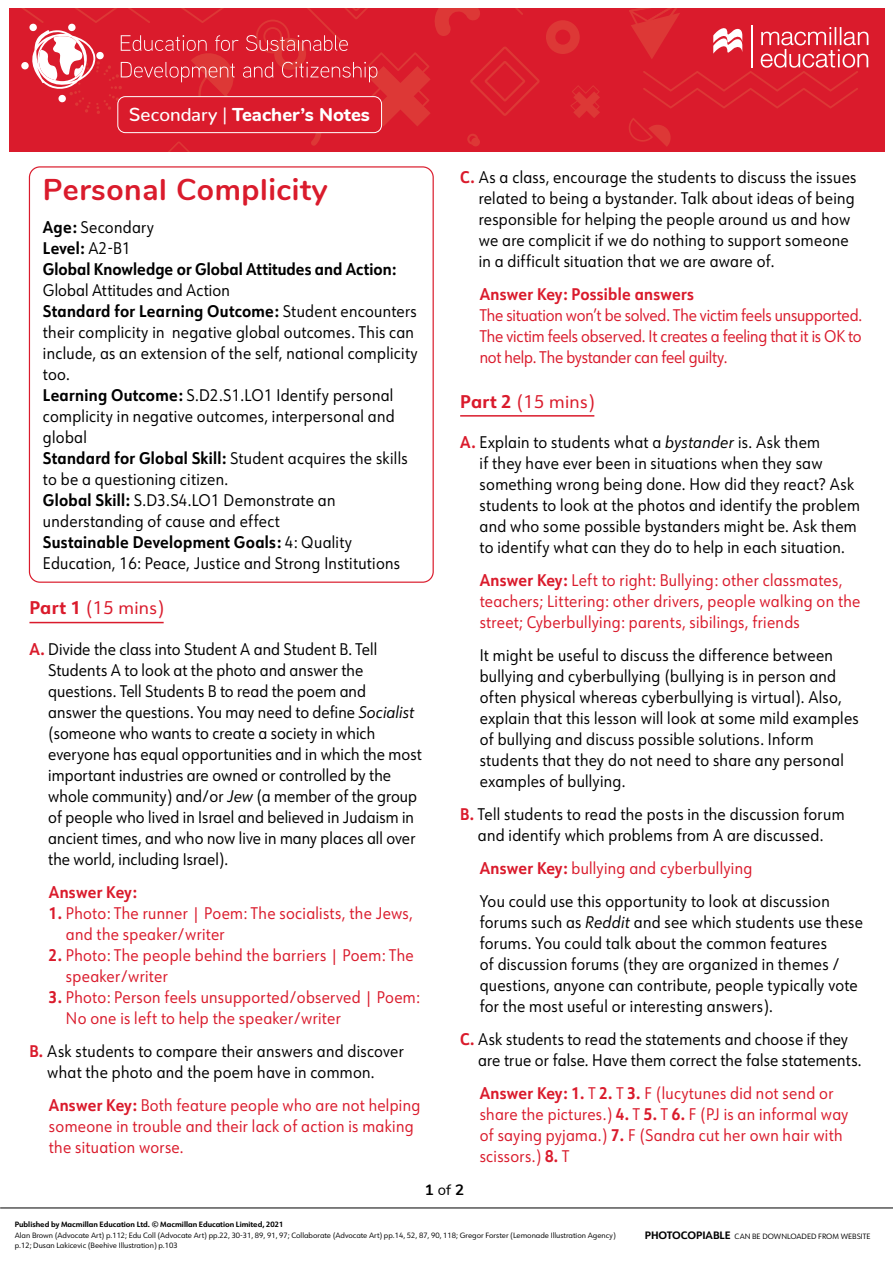
<style>
.page{position:relative;width:893px;height:1263px;background:#fff}
.page>*{position:absolute;margin:0;border:0;box-sizing:border-box;transform-origin:0 0}
.TN__Info_box_head{font:700 30px "Nunito";letter-spacing:.02em;color:#da1b2c}
.t1{font:800 18.6px "Nunito";color:#fff}
.TN__Title_first{font:18px "URW Form";letter-spacing:.02em;color:#da1b2c}
.TN__Title{font:18px "URW Form";letter-spacing:.02em;color:#da1b2c}
.TN__Body_text_number{font:16.5px/21px "URW Form";letter-spacing:.01em;color:#000;scale:.9 1}
.TN__Answer_key_text{font:16.5px/21px "URW Form";letter-spacing:.02em;color:#da1b2c;scale:.9 1}
.TN__Body_text_indent{font:16.5px/21px "URW Form";letter-spacing:.02em;color:#000;scale:.9 1}
.TN__Info_box_text{font:16.5px/21px "URW Form";letter-spacing:.02em;color:#000;scale:.9 1}
.TN__Answer_key_head{font:16.5px/21px "URW Form";letter-spacing:.02em;color:#da1b2c;scale:.9 1}
.TN__Info_box_text_la{font:16.5px/21px "URW Form";letter-spacing:.02em;color:#000;scale:.9 1}
.TN__Info_box_text-2{font:700 16.5px/21px "URW Form";letter-spacing:.005em;color:#000;scale:.9 1}
.TN__Answer_key_head-2{font:700 16.5px "URW Form";letter-spacing:.02em;color:#da1b2c;scale:.9 1}
.t2{font:700 15px "Nunito";color:#000}
.t3{font:7.5px/10.5px "URW Form";color:#000}
.t4{font:700 7.5px "URW Form";color:#000}
.s1{font-weight:500}
.s2{font-weight:700}
.s3{font-weight:400}
.s4{font-weight:700;color:#da1b2c}
.s5{font-style:italic}
.s6{font-weight:700;font-size:10.5px}
</style>
<div class="page">
<div style="left:9px;top:9px;width:876px;height:143px;background:#da1b2c"></div>
<svg style="left:546px;top:9px;width:322px;height:138px"></svg>
<svg style="left:21px;top:9px;width:519px;height:143px"></svg>
<div style="left:118px;top:97px;width:264px;height:36px;background:#da1b2c;border-radius:8px"></div>
<div style="left:117px;top:96px;width:265px;height:37px;border:1px solid #fff;border-radius:8px"></div>
<hr style="left:0;top:1208px;width:893px;height:1px;background:#000">
<hr style="left:29px;top:622px;width:135px;height:1px;background:#da1b2c">
<hr style="left:460px;top:415px;width:134px;height:2px;background:#da1b2c">
<p class="t1" style="left:129px;top:101px;width:243px"><span class="s1">Secondary |</span> Teacher’s Notes</p>
<p class="TN__Info_box_head" style="left:43px;top:168px;width:286px">Personal Complicity</p>
<p class="TN__Info_box_text" style="left:43px;top:216px;width:125px"><span class="s2">Age:</span> Secondary</p>
<p class="TN__Info_box_text-2" style="left:43px;top:237px;width:99px">Level: <span class="s3">A2-B1</span></p>
<p class="TN__Info_box_text-2" style="left:43px;top:258px;width:394px">Global Knowledge or Global Attitudes and Action:<br><span class="s3">Global Attitudes and Action</span></p>
<p class="TN__Info_box_text" style="left:43px;top:300px;width:418px"><span class="s2">Standard for Learning Outcome:</span> Student encounters their complicity in negative global outcomes. This can include, as an extension of the self, national complicity too.</p>
<p class="TN__Info_box_text" style="left:43px;top:384px;width:392px;text-align:justify"><span class="s2">Learning Outcome:</span> S.D2.S1.LO1 Identify personal complicity in negative outcomes, interpersonal and global</p>
<p class="TN__Info_box_text" style="left:43px;top:447px;width:407px"><span class="s2">Standard for Global Skill:</span> Student acquires the skills to be a questioning citizen.</p>
<p class="TN__Info_box_text" style="left:43px;top:489px;width:327px"><span class="s2">Global Skill:</span> S.D3.S4.LO1 Demonstrate an understanding of cause and effect</p>
<p class="TN__Info_box_text_la" style="left:43px;top:531px;width:398px"><span class="s2">Sustainable Development Goals:</span> 4: Quality<br>Education, 16: Peace, Justice and Strong Institutions</p>
<p class="TN__Title_first" style="left:29px;top:596px;width:136px"><span class="s2">Part 1</span> (15 mins)</p>
<p class="TN__Body_text_number" style="left:48px;top:638px;width:417px;text-indent:-19px"><span class="s4">A.</span> Divide the class into Student A and Student B. Tell Students A to look at the photo and answer the questions. Tell Students B to read the poem and<br>answer the questions. You may need to define <span class="s5">Socialist </span>(someone who wants to create a society in which everyone has equal opportunities and in which the most important industries are owned or controlled by the whole community) and/or <span class="s5">Jew</span> (a member of the group of people who lived in Israel and believed in Judaism in ancient times, and who now live in many places all over the world, including Israel).</p>
<p class="TN__Answer_key_head-2" style="left:49px;top:880px;width:99px">Answer Key:</p>
<p class="TN__Answer_key_text" style="left:66px;top:902px;width:387px;text-indent:-17px"><span class="s2">1.</span> Photo: The runner | Poem: The socialists, the Jews, and the speaker/writer</p>
<p class="TN__Answer_key_text" style="left:66px;top:944px;width:388px;text-indent:-17px"><span class="s2">2.</span> Photo: The people behind the barriers | Poem: The speaker/writer</p>
<p class="TN__Answer_key_text" style="left:66px;top:986px;width:395px;text-indent:-17px"><span class="s2">3.</span> Photo: Person feels unsupported/observed | Poem:<br>No one is left to help the speaker/writer</p>
<p class="TN__Body_text_number" style="left:47px;top:1040px;width:398px;text-indent:-18px"><span class="s4">B.</span> Ask students to compare their answers and discover what the photo and the poem have in common.</p>
<p class="TN__Answer_key_head" style="left:49px;top:1094px;width:414px"><span class="s2">Answer Key:</span> Both feature people who are not helping someone in trouble and their lack of action is making the situation worse.</p>
<p class="TN__Body_text_number" style="left:479px;top:166px;width:421px;text-indent:-19px"><span class="s4">C.</span> As a class, encourage the students to discuss the issues related to being a bystander. Talk about ideas of being responsible for helping the people around us and how we are complicit if we do nothing to support someone in a difficult situation that we are aware of.</p>
<p class="TN__Answer_key_head-2" style="left:480px;top:282px;width:240px">Answer Key: Possible answers</p>
<p class="TN__Answer_key_text" style="left:480px;top:304px;width:427px;text-align:justify">The situation won’t be solved. The victim feels unsupported.<br>The victim feels observed. It creates a feeling that it is OK to not help. The bystander can feel guilty.</p>
<p class="TN__Title" style="left:460px;top:389px;width:136px"><span class="s2">Part 2</span> (15 mins)</p>
<p class="TN__Body_text_number" style="left:480px;top:431px;width:424px;text-indent:-19px"><span class="s4">A.</span> Explain to students what a <span class="s5">bystander</span> is. Ask them<br>if they have ever been in situations when they saw something wrong being done. How did they react? Ask students to look at the photos and identify the problem and who some possible bystanders might be. Ask them to identify what can they do to help in each situation.</p>
<p class="TN__Answer_key_text" style="left:480px;top:569px;width:425px"><span class="s2">Answer Key:</span> Left to right: Bullying: other classmates, teachers; Littering: other drivers, people walking on the street; Cyberbullying: parents, sibilings, friends</p>
<p class="TN__Body_text_indent" style="left:480px;top:644px;width:423px">It might be useful to discuss the difference between bullying and cyberbullying (bullying is in person and often physical whereas cyberbullying is virtual). Also, explain that this lesson will look at some mild examples of bullying and discuss possible solutions. Inform students that they do not need to share any personal examples of bullying.</p>
<p class="TN__Body_text_number" style="left:460px;top:803px;width:429px;text-align:center"><span class="s4">B.</span> Tell students to read the posts in the discussion forum and identify which problems from A are discussed.</p>
<p class="TN__Answer_key_text" style="left:480px;top:857px;width:304px"><span class="s2">Answer Key:</span> bullying and cyberbullying</p>
<p class="TN__Body_text_indent" style="left:480px;top:890px;width:428px">You could use this opportunity to look at discussion forums such as <span class="s5">Reddit</span> and see which students use these forums. You could talk about the common features<br>of discussion forums (they are organized in themes / questions, anyone can contribute, people typically vote for the most useful or interesting answers).</p>
<p class="TN__Body_text_number" style="left:478px;top:1028px;width:428px;text-indent:-18px"><span class="s4">C.</span> Ask students to read the statements and choose if they are true or false. Have them correct the false statements.</p>
<p class="TN__Answer_key_text" style="left:480px;top:1082px;width:411px"><span class="s2">Answer Key: 1.</span> T <span class="s2">2.</span> T <span class="s2">3.</span> F (lucytunes did not send or share the pictures.) <span class="s2">4.</span> T <span class="s2">5.</span> T <span class="s2">6.</span> F (PJ is an informal way of saying pyjama.) <span class="s2">7.</span> F (Sandra cut her own hair with scissors.) <span class="s2">8.</span> T</p>
<p class="t2" style="left:425px;top:1179px;width:41px">1 <span class="s3">of</span> 2</p>
<p class="t4" style="left:15px;top:1219px;width:270px">Published by Macmillan Education Ltd. © Macmillan Education Limited, 2021</p>
<p class="t3" style="left:15px;top:1230px;width:602px">Alan Brown (Advocate Art) p.112; Edu Coll (Advocate Art) pp.22, 30-31, 89, 91, 97; Collaborate (Advocate Art) pp.14, 52, 87, 90, 118; Gregor Forster (Lemonade Illustration Agency) p.12; Dusan Lakicevic (Beehive Illustration) p.103</p>
<p class="t3" style="left:645px;top:1231px;width:227px"><span class="s6">PHOTOCOPIABLE</span> CAN BE DOWNLOADED FROM WEBSITE</p>
</div>
